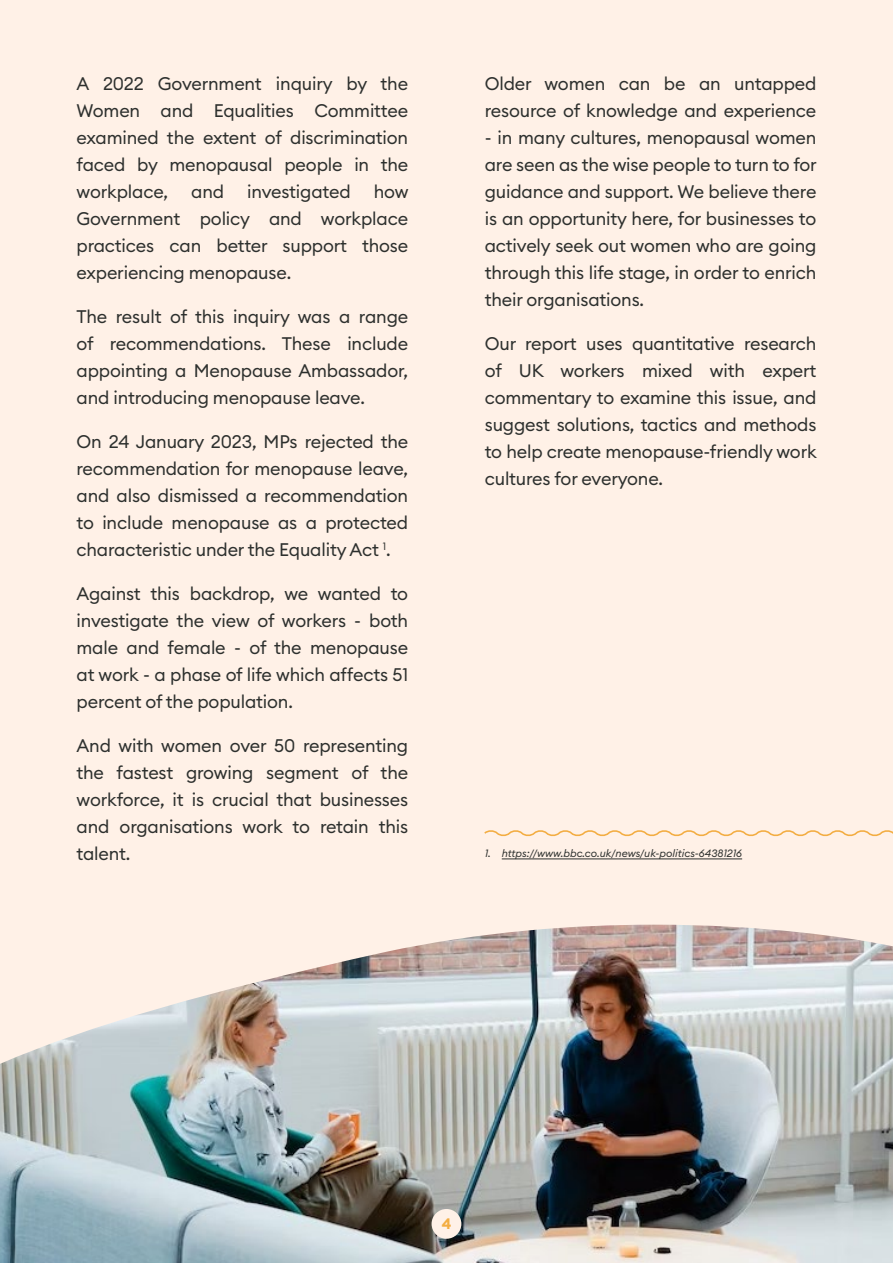
<style>
.page{position:relative;width:893px;height:1263px;background:#fff1e7}
.page>*{position:absolute;margin:0;border:0;box-sizing:border-box;transform-origin:0 0}
.t1{font:18px/27px "Euclid Circular B";letter-spacing:-.01em;color:#2d302e;text-align:justify}
.t2{font:700 15px "Euclid Circular B";color:#f3ad42}
.t3{font:italic 10.5px "Euclid Circular B";color:#2d302e}
</style>
<div class="page">
<hr style="left:502px;top:858px;width:240px;height:1px;background:#2d302e">
<svg style="left:484px;top:830px;width:409px;height:7px"></svg>
<img style="left:0;top:925px;width:893px;height:338px">
<div style="left:432px;top:1209px;width:29px;height:30px;background:#fff1e7;border-radius:50%"></div>
<p class="t1" style="left:77px;top:70px;width:333px">A 2022 Government inquiry by the Women and Equalities Committee examined the extent of discrimination faced by menopausal people in the workplace,</p>
<p class="t1" style="left:191px;top:178px;width:34px">and</p>
<p class="t1" style="left:247px;top:178px;width:105px">investigated</p>
<p class="t1" style="left:77px;top:178px;width:333px;text-indent:297px">how Government policy and workplace practices can better support those experiencing menopause.</p>
<p class="t1" style="left:77px;top:303px;width:333px">The result of this inquiry was a range of recommendations. These include appointing a Menopause Ambassador, and introducing menopause leave.</p>
<p class="t1" style="left:77px;top:428px;width:333px">On 24 January 2023, MPs rejected the recommendation for menopause leave, and also dismissed a recommendation to include menopause as a protected characteristic under the Equality Act <sup>1</sup>.</p>
<p class="t1" style="left:77px;top:580px;width:333px">Against this backdrop, we wanted to investigate the view of workers - both male and female - of the menopause at work - a phase of life which affects 51 percent of the population.</p>
<p class="t1" style="left:77px;top:732px;width:333px">And with women over 50 representing the fastest growing segment of the workforce, it is crucial that businesses and organisations work to retain this talent.</p>
<p class="t1" style="left:485px;top:70px;width:333px">Older women can be an untapped resource of knowledge and experience</p>
<p class="t1" style="left:485px;top:124px;width:334px">- in many cultures, menopausal women are seen as the wise people to turn to for guidance and support. We believe there is an opportunity here, for businesses to actively seek out women who are going through this life stage, in order to enrich their organisations.</p>
<p class="t1" style="left:485px;top:330px;width:334px">Our report uses quantitative research of UK workers mixed with expert commentary to examine this issue, and suggest solutions, tactics and methods to help create menopause-friendly work cultures for everyone.</p>
<p class="t3" style="left:485px;top:847px;width:259px">1. https://www.bbc.co.uk/news/uk-politics-64381216</p>
<p class="t2" style="left:442px;top:1214px;width:11px">4</p>
</div>
